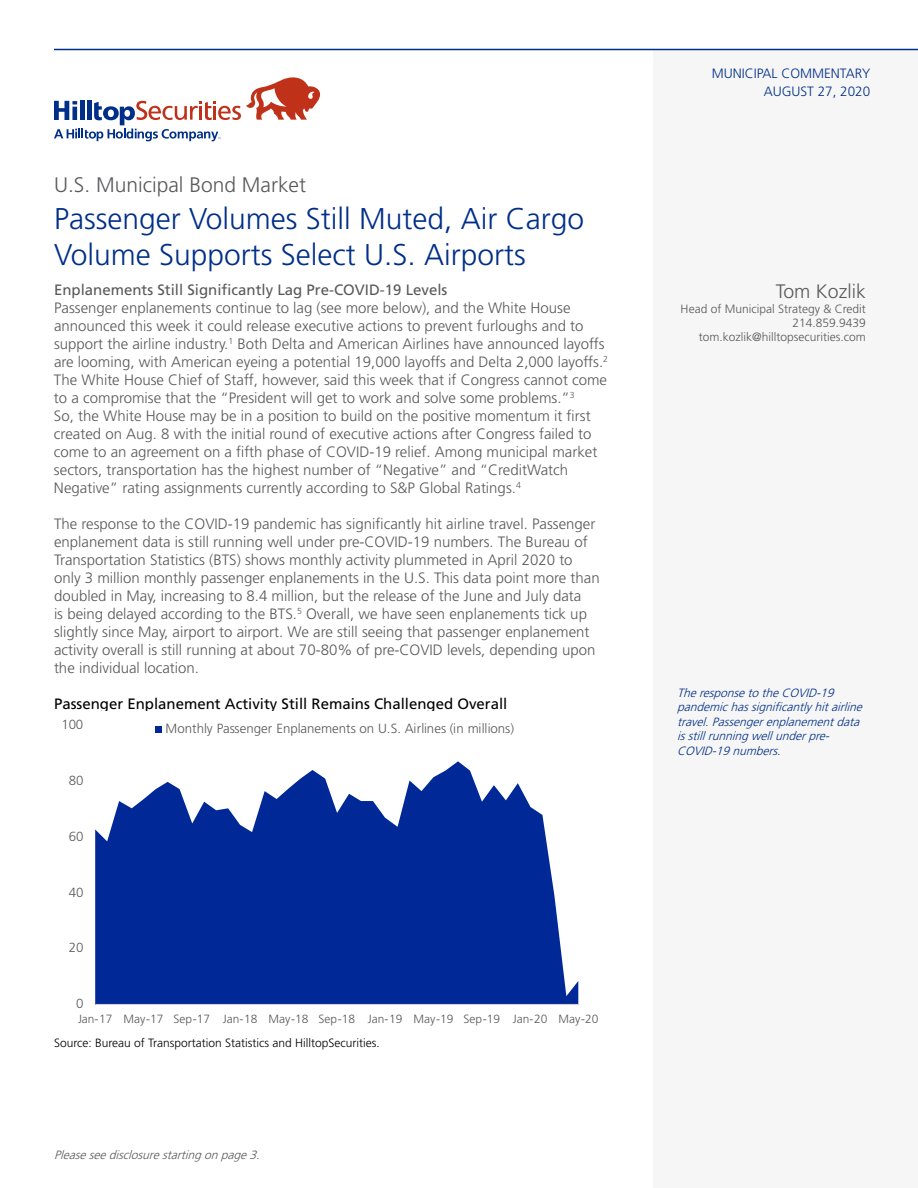
<style>
.page{position:relative;width:918px;height:1188px;background:#fff}
.page>*{position:absolute;margin:0;border:0;box-sizing:border-box;transform-origin:0 0}
.t1{font:300 30px/36px "Frutiger LT Std";color:#002f87}
.t2{font:300 21px "Frutiger LT Std";color:#58595b}
.t3{font:300 19.5px "Frutiger LT Std";color:#58595b}
.t4{font:300 15px/18px "Frutiger LT Std";color:#58595b}
.t5{font:15px "Frutiger LT Std";color:#000}
.t6{font:15px "Frutiger LT Std";color:#58595b}
.t7{font:300 13.5px/18.1px "Frutiger LT Std";color:#002f87;text-align:right}
.t8{font:300 13.2px "Frutiger LT Std";letter-spacing:-.005em;color:#595959}
.t9{font:italic 300 12px/14.4px "Frutiger LT Std";color:#002f87}
.t10{font:300 12px/14.4px "Frutiger LT Std";color:#58595b;text-align:right}
.t11{font:300 12px "Frutiger LT Std";color:#000}
.t12{font:italic 300 12px "Frutiger LT Std";color:#58595b}
.t13{font:300 11.85px "Frutiger LT Std";color:#595959}
</style>
<div class="page">
<svg style="left:95px;top:761px;width:483px;height:244px;fill:#002997"></svg>
<hr style="left:96px;top:1004px;width:483px;height:1px;background:#d9d9d9">
<div style="left:156px;top:726px;width:6px;height:7px;background:#002997"></div>
<hr style="left:54px;top:49px;width:864px;height:1px;background:#002f87">
<svg style="left:54px;top:77px;width:266px;height:64px"></svg>
<h2 class="t2" style="left:54px;top:172px;width:254px">U.S. Municipal Bond Market</h2>
<h1 class="t1" style="left:54px;top:201px;width:532px">Passenger Volumes Still Muted, Air Cargo<br>Volume Supports Select U.S. Airports</h1>
<p class="t6" style="left:54px;top:281px;width:395px">Enplanements Still Significantly Lag Pre-COVID-19 Levels</p>
<p class="t4" style="left:54px;top:299px;width:556px">Passenger enplanements continue to lag (see more below), and the White House announced this week it could release executive actions to prevent furloughs and to support the airline industry.<sup>1</sup> Both Delta and American Airlines have announced layoffs are looming, with American eyeing a potential 19,000 layoffs and Delta 2,000 layoffs.<sup>2<br></sup>The White House Chief of Staff, however, said this week that if Congress cannot come to a compromise that the “President will get to work and solve some problems.”<sup>3<br></sup>So, the White House may be in a position to build on the positive momentum it first created on Aug. 8 with the initial round of executive actions after Congress failed to come to an agreement on a fifth phase of COVID-19 relief. Among municipal market sectors, transportation has the highest number of “Negative” and “CreditWatch Negative” rating assignments currently according to S&amp;P Global Ratings.<sup>4</sup></p>
<p class="t4" style="left:54px;top:515px;width:547px">The response to the COVID-19 pandemic has significantly hit airline travel. Passenger enplanement data is still running well under pre-COVID-19 numbers. The Bureau of Transportation Statistics (BTS) shows monthly activity plummeted in April 2020 to only 3 million monthly passenger enplanements in the U.S. This data point more than doubled in May, increasing to 8.4 million, but the release of the June and July data<br>is being delayed according to the BTS.<sup>5</sup> Overall, we have seen enplanements tick up slightly since May, airport to airport. We are still seeing that passenger enplanement activity overall is still running at about 70-80% of pre-COVID levels, depending upon the individual location.</p>
<p class="t5" style="left:54px;top:695px;width:455px">Passenger Enplanement Activity Still Remains Challenged Overall</p>
<p class="t8" style="left:61px;top:717px;width:24px">100</p>
<p class="t8" style="left:69px;top:773px;width:16px">80</p>
<p class="t8" style="left:69px;top:829px;width:16px">60</p>
<p class="t8" style="left:69px;top:885px;width:16px">40</p>
<p class="t8" style="left:69px;top:940px;width:16px">20</p>
<p class="t8" style="left:76px;top:996px;width:9px">0</p>
<p class="t8" style="left:166px;top:721px;width:350px">Monthly Passenger Enplanements on U.S. Airlines (in millions)</p>
<p class="t13" style="left:78px;top:1012px;width:522px">Jan-17 May-17 Sep-17 Jan-18 May-18 Sep-18 Jan-19 May-19 Sep-19 Jan-20 May-20</p>
<p class="t11" style="left:54px;top:1036px;width:327px">Source: Bureau of Transportation Statistics and HilltopSecurities.</p>
<p class="t12" style="left:54px;top:1148px;width:211px">Pleaseseedisclosurestartingonpage3.</p>
<p class="t7" style="left:712px;top:64px;width:160px">MUNICIPAL COMMENTARY<br>AUGUST 27, 2020</p>
<h3 class="t3" style="left:776px;top:280px;width:91px">Tom Kozlik</h3>
<p class="t10" style="left:681px;top:301px;width:187px">Head of Municipal Strategy &amp; Credit<br>214.859.9439 tom.kozlik@hilltopsecurities.com</p>
<p class="t9" style="left:677px;top:686px;width:190px">TheresponsetotheCOVID-19 pandemichassignificantlyhitairline travel.Passengerenplanementdata isstillrunningwellunderpre-<br>COVID-19numbers.</p>
</div>
